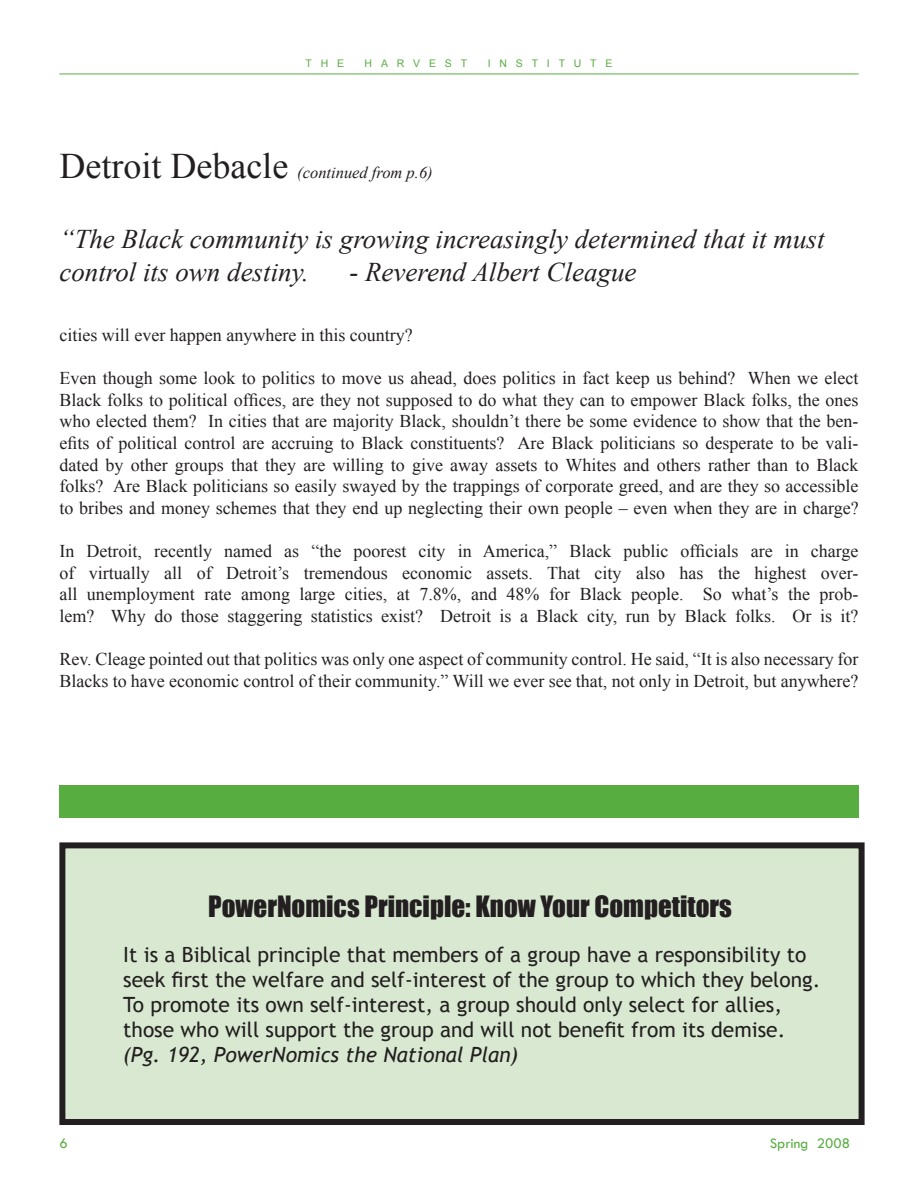
<style>
.page{position:relative;width:918px;height:1188px;background:#fff}
.page>*{position:absolute;margin:0;border:0;box-sizing:border-box;transform-origin:0 0}
.t1{font:italic 27px/32.4px "Times New Roman";color:#231f20}
.t2{font:27px "Impact";color:#231f20}
.t3{font:21px/25.2px "Trebuchet MS";color:#231f20}
.t4{font:italic 21px "Trebuchet MS";color:#231f20}
.t5{font:18px/21.6px "Times New Roman";color:#231f20;text-align:justify}
.t6{font:italic 16.5px "Times New Roman";color:#231f20}
.t7{font:15px "Tw Cen";color:#58ad40}
.t8{font:10.5px "Arial";letter-spacing:.84em;color:#58ad40}
.s1{font-style:normal;font-size:36px}
</style>
<div class="page">
<hr style="left:59px;top:74px;width:800px;height:1px;background:#58ad40">
<div style="left:59px;top:786px;width:800px;height:32px;background:#58ad40"></div>
<div style="left:62px;top:845px;width:800px;height:277px;background:#d9e9d1"></div>
<div style="left:59px;top:842px;width:806px;height:283px;border:6px solid #231f20"></div>
<p class="t8" style="left:305px;top:57px;width:40px">THE</p>
<p class="t8" style="left:365px;top:57px;width:104px">HARVEST</p>
<p class="t8" style="left:488px;top:57px;width:126px">INSTITUTE</p>
<p class="t6" style="left:59px;top:161px;width:375px"><span class="s1">Detroit Debacle</span> (continued from p.6)</p>
<h1 class="t1" style="left:59px;top:222px;width:767px">“The Black community is growing increasingly determined that it must control its own destiny.</h1>
<h1 class="t1" style="left:349px;top:255px;width:289px">- Reverend Albert Cleague</h1>
<p class="t5" style="left:59px;top:324px;width:355px">cities will ever happen anywhere in this country?</p>
<p class="t5" style="left:59px;top:367px;width:801px">Even though some look to politics to move us ahead, does politics in fact keep us behind? When we elect Black folks to political offices, are they not supposed to do what they can to empower Black folks, the ones who elected them? In cities that are majority Black, shouldn’t there be some evidence to show that the ben&shy;efits of political control are accruing to Black constituents? Are Black politicians so desperate to be vali&shy;dated by other groups that they are willing to give away assets to Whites and others rather than to Black folks? Are Black politicians so easily swayed by the trappings of corporate greed, and are they so accessible to bribes and money schemes that they end up neglecting their own people – even when they are in charge?</p>
<p class="t5" style="left:59px;top:540px;width:801px">In Detroit, recently named as “the poorest city in America,” Black public officials are in charge of virtually all of Detroit’s tremendous economic assets. That city also has the highest over&shy;all unemployment rate among large cities, at 7.8%, and 48% for Black people. So what’s the prob&shy;lem? Why do those staggering statistics exist? Detroit is a Black city, run by Black folks. Or is it?</p>
<p class="t5" style="left:59px;top:648px;width:801px">Rev. Cleage pointed out that politics was only one aspect of community control. He said, “It is also necessary for<br>Blacks to have economic control of their community.” Will we ever see that, not only in Detroit, but anywhere?</p>
<h1 class="t2" style="left:208px;top:890px;width:525px">PowerNomics Principle: Know Your Competitors</h1>
<p class="t3" style="left:123px;top:942px;width:699px">It is a Biblical principle that members of a group have a responsibility to seek first the welfare and self-interest of the group to which they belong.<br>To promote its own self-interest, a group should only select for allies, those who will support the group and will not benefit from its demise.</p>
<p class="t4" style="left:123px;top:1043px;width:397px">(Pg. 192, PowerNomics the National Plan)</p>
<p class="t7" style="left:59px;top:1134px;width:10px">6</p>
<p class="t7" style="left:770px;top:1134px;width:82px">Spring 2008</p>
</div>
